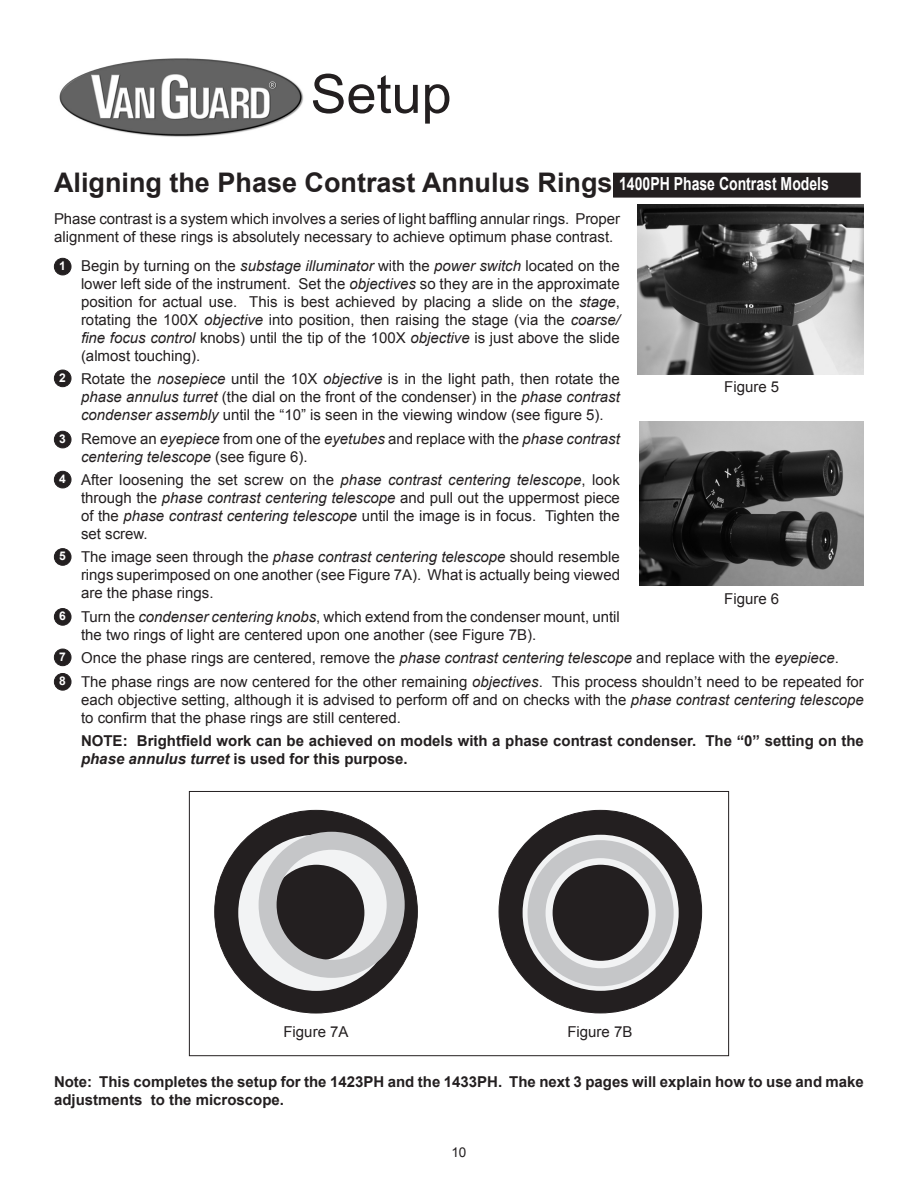
<style>
.page{position:relative;width:918px;height:1188px;background:#fff}
.page>*{position:absolute;margin:0;border:0;box-sizing:border-box;transform-origin:0 0}
.Page_Headline{font:54px "Arial";color:#231f20}
.Headline{font:700 27px "Arial";color:#231f20}
.t1{font:700 18px "Arial";color:#fff;scale:.78 1}
.Body_text{font:15px/18px "Arial";color:#231f20;text-align:justify}
.Body_text-2{font:700 15px/18px "Arial";color:#231f20}
.t2{font:13.5px "Arial";color:#231f20}
.t3{font:700 12px "Arial";color:#fff}
.s1{font-style:italic}
</style>
<div class="page">
<div style="left:54px;top:258px;width:17px;height:17px;background:#231f20;border-radius:50%"></div>
<div style="left:54px;top:258px;width:17px;height:17px;border:1px solid #231f20;border-radius:50%"></div>
<div style="left:54px;top:370px;width:17px;height:17px;background:#231f20;border-radius:50%"></div>
<div style="left:54px;top:370px;width:17px;height:17px;border:1px solid #231f20;border-radius:50%"></div>
<div style="left:54px;top:431px;width:17px;height:17px;background:#231f20;border-radius:50%"></div>
<div style="left:54px;top:431px;width:17px;height:17px;border:1px solid #231f20;border-radius:50%"></div>
<div style="left:54px;top:471px;width:17px;height:17px;background:#231f20;border-radius:50%"></div>
<div style="left:54px;top:471px;width:17px;height:17px;border:1px solid #231f20;border-radius:50%"></div>
<div style="left:54px;top:549px;width:17px;height:16px;background:#231f20;border-radius:50%"></div>
<div style="left:54px;top:548px;width:17px;height:18px;border:1px solid #231f20;border-radius:50%"></div>
<div style="left:54px;top:609px;width:17px;height:16px;background:#231f20;border-radius:50%"></div>
<div style="left:54px;top:608px;width:17px;height:18px;border:1px solid #231f20;border-radius:50%"></div>
<div style="left:54px;top:649px;width:17px;height:17px;background:#231f20;border-radius:50%"></div>
<div style="left:54px;top:649px;width:17px;height:17px;border:1px solid #231f20;border-radius:50%"></div>
<div style="left:614px;top:173px;width:246px;height:24px;background:#231f20"></div>
<div style="left:189px;top:791px;width:540px;height:265px;border:1px solid #231f20"></div>
<div style="left:499px;top:810px;width:203px;height:203px;background:#231f20;border-radius:50%"></div>
<div style="left:523px;top:835px;width:156px;height:156px;border:30px solid #f2f3f4;border-radius:50%"></div>
<div style="left:528px;top:840px;width:146px;height:146px;border:18px solid #c5c6c8;border-radius:50%"></div>
<div style="left:215px;top:810px;width:202px;height:203px;background:#231f20;border-radius:50%"></div>
<div style="left:238px;top:835px;width:156px;height:156px;border:30px solid #f2f3f4;border-radius:50%"></div>
<div style="left:259px;top:832px;width:146px;height:146px;border:18px solid #c5c6c8;border-radius:50%"></div>
<div style="left:54px;top:674px;width:17px;height:16px;background:#231f20;border-radius:50%"></div>
<div style="left:54px;top:673px;width:17px;height:18px;border:1px solid #231f20;border-radius:50%"></div>
<img style="left:59px;top:58px;width:245px;height:79px">
<img style="left:640px;top:422px;width:224px;height:164px">
<img style="left:638px;top:205px;width:226px;height:169px">
<p class="Page_Headline" style="left:310px;top:59px;width:143px">Setup</p>
<p class="Headline" style="left:54px;top:165px;width:560px">Aligning the Phase Contrast Annulus Rings</p>
<p class="t1" style="left:619px;top:172px;width:271px">1400PH Phase Contrast Models</p>
<p class="Body_text" style="left:54px;top:210px;width:568px">Phase contrast is a system which involves a series of light baffling annular rings. Proper alignment of these rings is absolutely necessary to achieve optimum phase contrast.</p>
<p class="t3" style="left:59px;top:258px;width:8px">1</p>
<p class="t3" style="left:59px;top:370px;width:8px">2</p>
<p class="t3" style="left:59px;top:431px;width:8px">3</p>
<p class="t3" style="left:59px;top:471px;width:8px">4</p>
<p class="t3" style="left:59px;top:548px;width:8px">5</p>
<p class="t3" style="left:59px;top:608px;width:8px">6</p>
<p class="t3" style="left:59px;top:649px;width:8px">7</p>
<p class="t3" style="left:59px;top:673px;width:8px">8</p>
<p class="Body_text" style="left:81px;top:257px;width:540px">Begin by turning on the <span class="s1">substage illuminator</span> with the <span class="s1">power switch</span> located on the lower left side of the instrument. Set the <span class="s1">objectives</span> so they are in the approximate position for actual use. This is best achieved by placing a slide on the <span class="s1">stage</span>, rotating the 100X <span class="s1">objective</span> into position, then raising the stage (via the <span class="s1">coarse/ fine focus control</span> knobs) until the tip of the 100X <span class="s1">objective</span> is just above the slide (almost touching).</p>
<p class="Body_text" style="left:81px;top:370px;width:540px">Rotate the <span class="s1">nosepiece</span> until the 10X <span class="s1">objective</span> is in the light path, then rotate the <span class="s1">phase annulus turret</span> (the dial on the front of the condenser) in the <span class="s1">phase contrast condenser assembly</span> until the “10” is seen in the viewing window (see figure 5).</p>
<p class="Body_text" style="left:81px;top:429px;width:540px">Remove an <span class="s1">eyepiece</span> from one of the <span class="s1">eyetubes</span> and replace with the <span class="s1">phase contrast centering telescope</span> (see figure 6).</p>
<p class="Body_text" style="left:81px;top:471px;width:540px">After loosening the set screw on the <span class="s1">phase contrast centering telescope</span>, look through the <span class="s1">phase contrast centering telescope</span> and pull out the uppermost piece of the <span class="s1">phase contrast centering telescope</span> until the image is in focus. Tighten the set screw.</p>
<p class="Body_text" style="left:81px;top:548px;width:541px">The image seen through the <span class="s1">phase contrast centering telescope</span> should resemble rings superimposed on one another (see Figure 7A). What is actually being viewed are the phase rings.</p>
<p class="Body_text" style="left:81px;top:608px;width:540px">Turn the <span class="s1">condenser centering knobs</span>, which extend from the condenser mount, until the two rings of light are centered upon one another (see Figure 7B).</p>
<p class="Body_text" style="left:81px;top:649px;width:759px">Once the phase rings are centered, remove the <span class="s1">phase contrast centering telescope</span> and replace with the <span class="s1">eyepiece</span>.</p>
<p class="Body_text" style="left:81px;top:672px;width:784px">The phase rings are now centered for the other remaining <span class="s1">objectives</span>. This process shouldn’t need to be repeated for each objective setting, although it is advised to perform off and on checks with the <span class="s1">phase contrast centering telescope </span>to confirm that the phase rings are still centered.</p>
<p class="Body_text-2" style="left:81px;top:732px;width:784px">NOTE: Brightfield work can be achieved on models with a phase contrast condenser. The “0” setting on the <span class="s1">phase annulus turret</span> is used for this purpose.</p>
<p class="Body_text" style="left:724px;top:378px;width:57px">Figure 5</p>
<p class="Body_text" style="left:724px;top:590px;width:57px">Figure 6</p>
<p class="Body_text" style="left:283px;top:1023px;width:67px">Figure 7A</p>
<p class="Body_text" style="left:567px;top:1023px;width:67px">Figure 7B</p>
<p class="Body_text-2" style="left:54px;top:1074px;width:811px">Note: This completes the setup for the 1423PH and the 1433PH. The next 3 pages will explain how to use and make adjustments to the microscope.</p>
<p class="t2" style="left:451px;top:1144px;width:17px">10</p>
</div>
